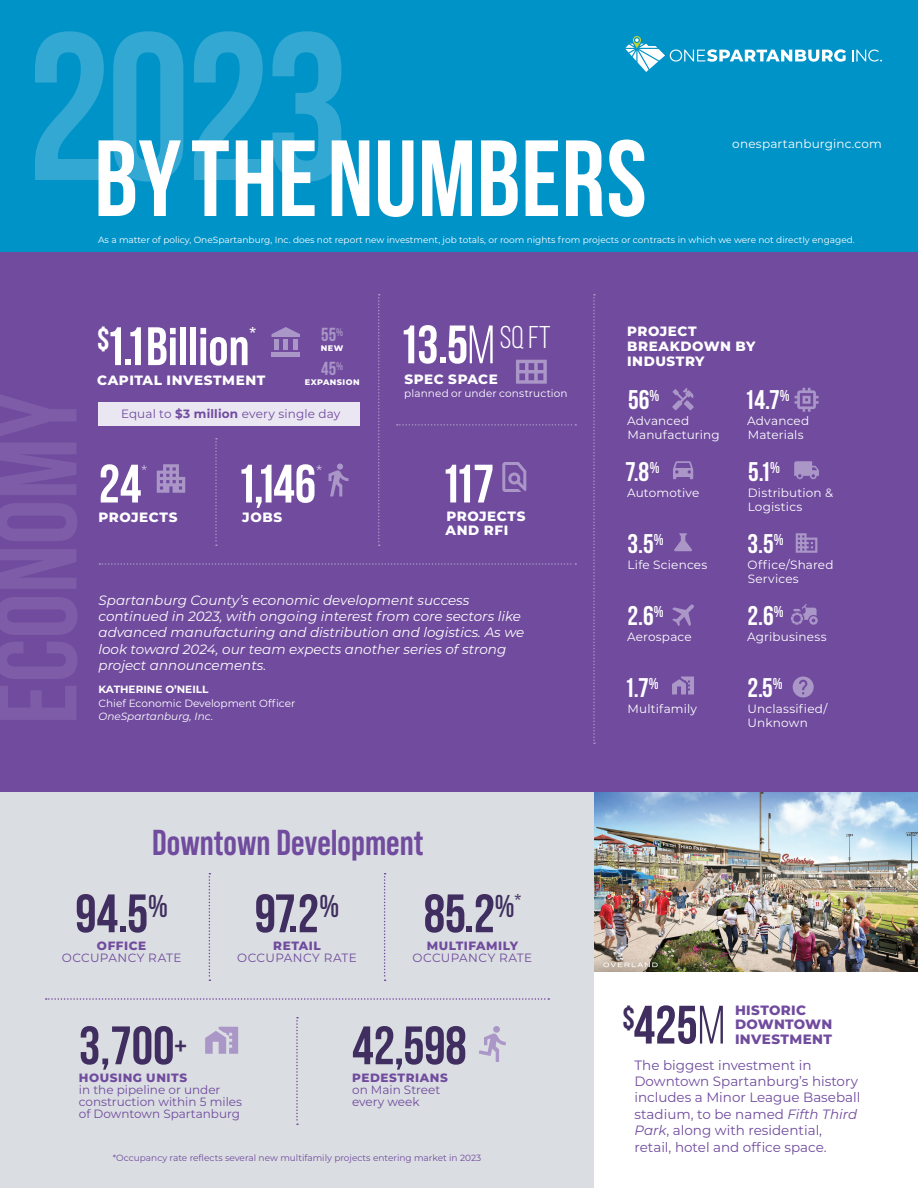
<style>
.page{position:relative;width:918px;height:1188px;background:#fff}
.page>*{position:absolute;margin:0;border:0;box-sizing:border-box;transform-origin:0 0}
.t1{font:700 210px "Bebas Neue";color:#fff}
.t2{font:700 108px "Bebas Neue";letter-spacing:.005em;color:#fff}
.t3{font:700 54px "Bebas Neue";color:#3f2e5f}
.t4{font:700 54px "Bebas Neue";letter-spacing:-.04em;color:#fff}
.t5{font:700 54px "Bebas Neue Pro";color:#fff}
.t6{font:700 36px "Bebas Neue Pro";color:#704b9e}
.t7{font:700 27px "Bebas Neue";color:#fff}
.t8{font:700 18.9px "Bebas Neue";color:#aa96c7}
.t9{font:15.75px "Bebas Neue";color:#fff}
.t10{font:700 15.75px "Bebas Neue Pro";color:#fff}
.t11{font:italic 13.5px/16.5px "Montserrat";color:#fff}
.t12{font:13.5px/16.5px "Montserrat";color:#704b9e}
.t13{font:800 13.5px/15px "Montserrat";letter-spacing:.045em;color:#fff}
.t14{font:800 13.5px/14.2px "Montserrat";letter-spacing:.025em;color:#704b9e}
.t15{font:12px/13.5px "Montserrat";letter-spacing:.015em;color:#fff}
.t16{font:12px/12px "Montserrat";color:#704b9e}
.t17{font:800 12px "Montserrat";letter-spacing:.045em;color:#704b9e}
.t18{font:12px "Montserrat";letter-spacing:.035em;color:#704b9e}
.t19{font:10.5px "Montserrat";color:#fff}
.t20{font:italic 10.5px "Montserrat";color:#fff}
.t21{font:700 10.5px "Montserrat";color:#fff}
.t22{font:9px "Montserrat";color:#fff}
.t23{font:9px "Montserrat";color:#704b9e}
.t24{font:800 8.1px "Montserrat";letter-spacing:.055em;color:#fff}
.s1{font-family:"Bebas Neue"}
.s2{font-weight:700}
.s3{font-weight:400}
.s4{font-size:31.5px}
.s5{font-style:italic}
</style>
<div class="page">
<div style="left:0;top:792px;width:594px;height:396px;background:#dadde1"></div>
<div style="left:0;top:252px;width:918px;height:540px;background:#704b9e"></div>
<div style="left:0;top:0;width:918px;height:252px;background:#0093c8"></div>
<svg style="left:625px;top:36px;width:221px;height:36px"></svg>
<svg style="left:852px;top:50px;width:30px;height:12px"></svg>
<div style="left:274px;top:340px;width:5px;height:10px;background:#aa96c7"></div>
<hr style="left:284px;top:340px;width:4px;height:10px;background:#aa96c7">
<hr style="left:272px;top:353px;width:28px;height:4px;background:#aa96c7">
<hr style="left:293px;top:340px;width:4px;height:10px;background:#aa96c7">
<svg style="left:271px;top:327px;width:29px;height:10px"></svg>
<div style="left:99px;top:402px;width:261px;height:24px;background:#eae6f2"></div>
<svg style="left:209px;top:873px;width:1px;height:108px"></svg>
<svg style="left:384px;top:873px;width:2px;height:108px"></svg>
<svg style="left:479px;top:1026px;width:27px;height:36px"></svg>
<svg style="left:296px;top:1017px;width:2px;height:108px"></svg>
<svg style="left:205px;top:1027px;width:33px;height:27px"></svg>
<svg style="left:397px;top:424px;width:179px;height:2px"></svg>
<svg style="left:99px;top:563px;width:477px;height:2px"></svg>
<svg style="left:46px;top:998px;width:503px;height:2px"></svg>
<svg style="left:673px;top:461px;width:20px;height:18px"></svg>
<svg style="left:674px;top:533px;width:18px;height:18px"></svg>
<svg style="left:672px;top:388px;width:22px;height:22px"></svg>
<svg style="left:672px;top:676px;width:22px;height:18px"></svg>
<svg style="left:672px;top:604px;width:22px;height:22px"></svg>
<svg style="left:794px;top:461px;width:25px;height:18px"></svg>
<svg style="left:795px;top:388px;width:24px;height:24px"></svg>
<svg style="left:793px;top:676px;width:21px;height:22px"></svg>
<svg style="left:796px;top:533px;width:21px;height:20px"></svg>
<svg style="left:791px;top:604px;width:27px;height:21px"></svg>
<svg style="left:516px;top:360px;width:31px;height:24px"></svg>
<svg style="left:502px;top:462px;width:24px;height:30px"></svg>
<svg style="left:157px;top:464px;width:28px;height:29px"></svg>
<svg style="left:329px;top:464px;width:19px;height:32px"></svg>
<svg style="left:215px;top:438px;width:2px;height:108px"></svg>
<svg style="left:378px;top:294px;width:2px;height:252px"></svg>
<svg style="left:593px;top:294px;width:2px;height:450px"></svg>
<img style="left:594px;top:792px;width:324px;height:180px">
<h1 class="t1" style="left:27px;top:-8px;width:323px">2023</h1>
<h2 class="t2" style="left:94px;top:119px;width:554px">BYTHENUMBERS</h2>
<p class="t15" style="left:732px;top:137px;width:151px">onespartanburginc.com</p>
<p class="t22" style="left:98px;top:234px;width:758px">As a matter of policy, OneSpartanburg, Inc. does not report new investment, job totals, or room nights from projects or contracts in which we were not directly engaged.</p>
<h3 class="t5" style="left:97px;top:315px;width:154px"><sup>$</sup><span class="s1">1.1</span>Billion</h3>
<p class="t10" style="left:250px;top:324px;width:8px">*</p>
<p class="t13" style="left:97px;top:372px;width:170px">CAPITAL INVESTMENT</p>
<p class="t16" style="left:121px;top:407px;width:221px">Equal to <span class="s2">$3 million</span> every single day</p>
<h3 class="t8" style="left:321px;top:325px;width:23px">55<sup>%</sup></h3>
<p class="t24" style="left:321px;top:342px;width:24px">NEW</p>
<h3 class="t8" style="left:321px;top:358px;width:24px">45<sup>%</sup></h3>
<p class="t24" style="left:305px;top:376px;width:56px">EXPANSION</p>
<h3 class="t4" style="left:99px;top:454px;width:44px">24</h3>
<p class="t9" style="left:141px;top:462px;width:8px">*</p>
<p class="t13" style="left:99px;top:509px;width:81px">PROJECTS</p>
<h3 class="t4" style="left:236px;top:454px;width:82px">1,146</h3>
<p class="t9" style="left:316px;top:462px;width:8px">*</p>
<p class="t13" style="left:242px;top:509px;width:41px">JOBS</p>
<h3 class="t4" style="left:398px;top:315px;width:154px">13.5<span class="s3">M</span> <sup>sq</sup> <sup>ft</sup></h3>
<p class="t13" style="left:404px;top:371px;width:95px">SPEC SPACE</p>
<p class="t19" style="left:404px;top:386px;width:165px">planned or under construction</p>
<h3 class="t4" style="left:440px;top:454px;width:56px">117</h3>
<p class="t13" style="left:446px;top:509px;width:82px;line-height:13.5px">PROJECTS<br>AND RFI</p>
<p class="t11" style="left:99px;top:591px;width:427px">Spartanburg County’s economic development success continued in 2023, with ongoing interest from core sectors like advanced manufacturing and distribution and logistics. As we look toward 2024, our team expects another series of strong project announcements.</p>
<p class="t21" style="left:99px;top:682px;width:111px">KATHERINE O’NEILL</p>
<p class="t19" style="left:99px;top:696px;width:198px">Chief Economic Development Officer</p>
<p class="t20" style="left:99px;top:709px;width:116px">OneSpartanburg, Inc.</p>
<h3 class="t6" style="left:152px;top:822px;width:273px">Downtown Development</h3>
<h3 class="t3" style="left:75px;top:884px;width:94px">94.5<sup>%</sup></h3>
<p class="t17" style="left:97px;top:937px;width:51px">OFFICE</p>
<p class="t18" style="left:62px;top:950px;width:121px">OCCUPANCY RATE</p>
<h3 class="t3" style="left:255px;top:884px;width:86px">97.2<sup>%</sup></h3>
<p class="t17" style="left:273px;top:937px;width:49px">RETAIL</p>
<p class="t18" style="left:237px;top:950px;width:121px">OCCUPANCY RATE</p>
<h3 class="t3" style="left:424px;top:884px;width:99px">85.2<sup>%</sup><sup>*</sup></h3>
<p class="t17" style="left:427px;top:937px;width:93px">MULTIFAMILY</p>
<p class="t18" style="left:413px;top:950px;width:121px">OCCUPANCY RATE</p>
<h3 class="t3" style="left:79px;top:1016px;width:110px">3,700<span class="s4">+</span></h3>
<p class="t17" style="left:79px;top:1069px;width:110px">HOUSING UNITS</p>
<p class="t16" style="left:79px;top:1084px;width:165px">in the pipeline or under construction within 5 miles of Downtown Spartanburg</p>
<h3 class="t3" style="left:352px;top:1016px;width:116px">42,598</h3>
<p class="t17" style="left:352px;top:1069px;width:97px">PEDESTRIANS</p>
<p class="t16" style="left:352px;top:1084px;width:90px">on Main Street every week</p>
<p class="t23" style="left:113px;top:1151px;width:370px">*Occupancy rate reflects several new multifamily projects entering market in 2023</p>
<p class="t13" style="left:627px;top:323px;width:130px">PROJECT<br>BREAKDOWN BY<br>INDUSTRY</p>
<h3 class="t7" style="left:628px;top:385px;width:33px">56<sup>%</sup></h3>
<p class="t15" style="left:627px;top:414px;width:94px">Advanced<br>Manufacturing</p>
<h3 class="t7" style="left:625px;top:457px;width:36px">7.8<sup>%</sup></h3>
<p class="t15" style="left:627px;top:486px;width:74px">Automotive</p>
<h3 class="t7" style="left:627px;top:529px;width:38px">3.5<sup>%</sup></h3>
<p class="t15" style="left:628px;top:558px;width:81px">Life Sciences</p>
<h3 class="t7" style="left:627px;top:601px;width:38px">2.6<sup>%</sup></h3>
<p class="t15" style="left:627px;top:630px;width:66px">Aerospace</p>
<h3 class="t7" style="left:624px;top:673px;width:36px">1.7<sup>%</sup></h3>
<p class="t15" style="left:628px;top:702px;width:71px">Multifamily</p>
<h3 class="t7" style="left:744px;top:385px;width:47px">14.7<sup>%</sup></h3>
<p class="t15" style="left:747px;top:414px;width:64px">Advanced<br>Materials</p>
<h3 class="t7" style="left:748px;top:457px;width:33px">5.1<sup>%</sup></h3>
<p class="t15" style="left:748px;top:486px;width:87px">Distribution &amp;<br>Logistics</p>
<h3 class="t7" style="left:747px;top:529px;width:38px">3.5<sup>%</sup></h3>
<p class="t15" style="left:748px;top:558px;width:88px">Office/Shared<br>Services</p>
<h3 class="t7" style="left:748px;top:601px;width:38px">2.6<sup>%</sup></h3>
<p class="t15" style="left:747px;top:630px;width:81px">Agribusiness</p>
<h3 class="t7" style="left:748px;top:673px;width:37px">2.5<sup>%</sup></h3>
<p class="t15" style="left:748px;top:702px;width:81px">Unclassified/<br>Unknown</p>
<h3 class="t3" style="left:622px;top:995px;width:104px"><sup>$</sup>425<span class="s3">M</span></h3>
<p class="t14" style="left:735px;top:1002px;width:99px">HISTORIC<br>DOWNTOWN<br>INVESTMENT</p>
<p class="t12" style="left:634px;top:1056px;width:227px">The biggest investment in<br>Downtown Spartanburg’s history includes a Minor League Baseball stadium, to be named <span class="s5">Fifth Third<br>Park</span>, along with residential, retail, hotel and office space.</p>
</div>
